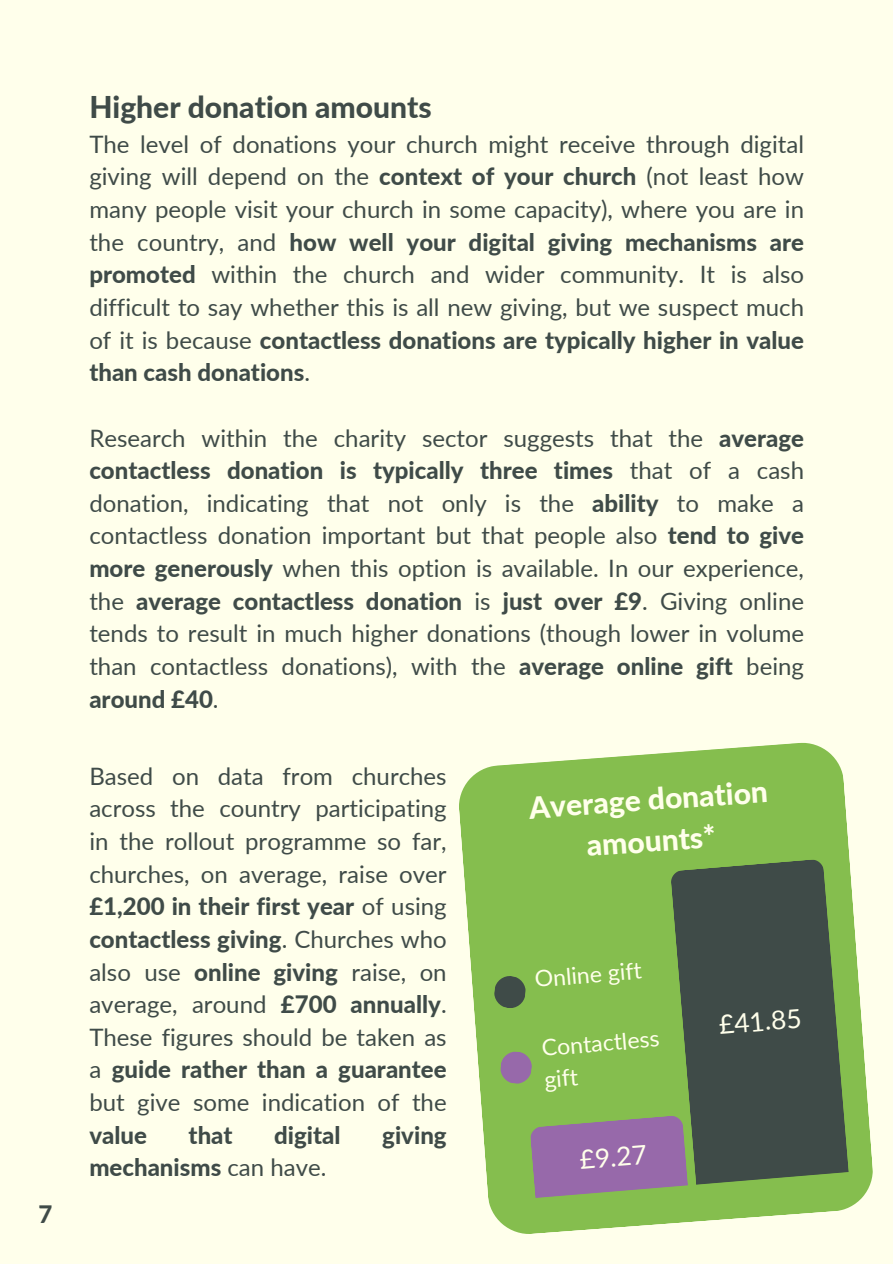
<style>
.page{position:relative;width:893px;height:1264px;background:#fff}
.page>*{position:absolute;margin:0;border:0;box-sizing:border-box;transform-origin:0 0}
.t1{font:800 30px/41.7px "Lato";color:#ffffeb;text-align:center}
.t2{font:800 30px "Lato";color:#3f4b48}
.t3{font:26.4px "Lato";color:#ffffeb}
.t4{font:24px/32.7px "Lato";color:#3f4b48;text-align:justify}
.t5{font:800 24px "Lato";color:#3f4b48}
.t6{font:23.1px "Lato";color:#ffffeb}
.s1{font-weight:800}
.s2{font-weight:400}
</style>
<div class="page">
<div style="left:0;top:0;width:892px;height:1263px;background:#ffffeb"></div>
<svg style="left:459px;top:742px;width:414px;height:492px;fill:#85be4e"></svg>
<svg style="left:529px;top:1114px;width:159px;height:83px;background:#937898"></svg>
<svg style="left:670px;top:858px;width:178px;height:326px;background:#4b5d4a"></svg>
<svg style="left:499px;top:1050px;width:33px;height:34px"></svg>
<svg style="left:493px;top:975px;width:33px;height:34px"></svg>
<h2 class="t5" style="left:39px;top:1199px;width:15px">7</h2>
<p class="t2" style="left:89px;top:88px;width:344px">Higher donation amounts</p>
<p class="t4" style="left:89px;top:127px;width:716px">The level of donations your church might receive through digital giving will depend on the <span class="s1">context of your church</span> (not least how many people visit your church in some capacity), where you are in the country, and <span class="s1">how well your digital giving mechanisms are promoted</span> within the church and wider community. It is also difficult to say whether this is all new giving, but we suspect much of it is because <span class="s1">contactless donations are typically higher in value than cash donations</span>.</p>
<h2 class="t4" style="left:89px;top:421px;width:716px">Research within the charity sector suggests that the <span class="s1">average contactless donation is typically three times</span> that of a cash donation, indicating that not only is the <span class="s1">ability</span> to make a contactless donation important but that people also <span class="s1">tend to give more generously</span> when this option is available. In our experience, the <span class="s1">average contactless donation</span> is <span class="s1">just over £9</span>. Giving online tends to result in much higher donations (though lower in volume than contactless donations), with the <span class="s1">average online gift</span> being <span class="s1">around £40</span>.</h2>
<h2 class="t4" style="left:89px;top:759px;width:359px">Based on data from churches across the country participating in the rollout programme so far, churches, on average, raise over <span class="s1">£1,200 in their first year</span> of using <span class="s1">contactless giving</span>. Churches who also use <span class="s1">online giving</span> raise, on average, around <span class="s1">£700 annually</span>.<br>These figures should be taken as a <span class="s1">guide rather than a guarantee </span>but give some indication of the <span class="s1">value</span></h2>
<h2 class="t5" style="left:189px;top:1120px;width:45px">that</h2>
<h2 class="t5" style="left:274px;top:1120px;width:68px">digital</h2>
<h2 class="t5" style="left:382px;top:1120px;width:66px">giving</h2>
<h2 class="t5" style="left:89px;top:1152px;width:239px">mechanisms <span class="s2">can have.</span></h2>
<h2 class="t1" style="left:527px;top:786px;width:241px;rotate:-4deg">Average donation amounts*</h2>
<h2 class="t6" style="left:533px;top:964px;width:109px;rotate:-5deg">Online gift</h2>
<p class="t6" style="left:540px;top:1033px;width:120px;rotate:-5deg">Contactless</p>
<p class="t6" style="left:543px;top:1065px;width:35px;rotate:-5deg">gift</p>
<h1 class="t3" style="left:578px;top:1143px;width:69px;rotate:-5deg">£9.27</h1>
<p class="t3" style="left:717px;top:1008px;width:84px;rotate:-5deg">£41.85</p>
</div>
